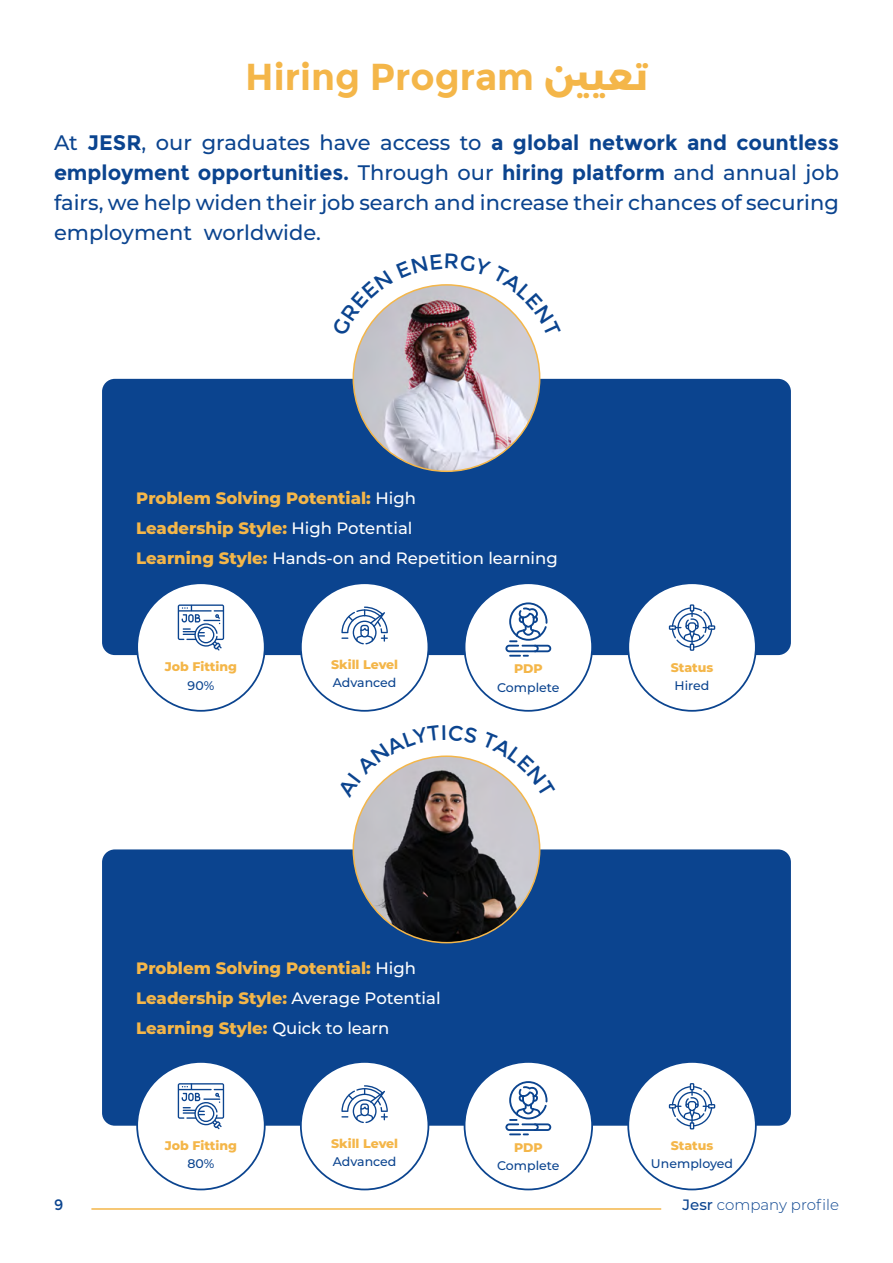
<style>
.page{position:relative;width:893px;height:1263px;background:#fff}
.page>*{position:absolute;margin:0;border:0;box-sizing:border-box;transform-origin:0 0}
.t1{font:700 37.5px "Montserrat";color:#f4b649}
.t2{font:500 21px/30px "Montserrat";color:#0b448f;text-align:justify}
.t3{font:800 16.5px/30px "Montserrat";color:#f4b649}
.t4{font:300 15px "Montserrat";color:#0b448f}
.t5{font:15px "Montserrat";color:#0b448f}
.t6{font:800 12.45px "Montserrat";color:#f4b649}
.t7{font:500 12.45px "Montserrat";color:#0b448f}
.s1{font-family:"Montserrat Arabic Bold";font-weight:400}
.s2{font-weight:700}
.s3{font-weight:500;color:#fff}
.s4{font-weight:500}
</style>
<div class="page">
<div style="left:102px;top:379px;width:689px;height:276px;background:#0b448f;border-radius:13px"></div>
<img style="left:353px;top:285px;width:187px;height:186px;border-radius:93px">
<div style="left:137px;top:583px;width:128px;height:128px;background:#fff;border-radius:50%"></div>
<svg style="left:178px;top:604px;width:46px;height:46px"></svg>
<div style="left:465px;top:583px;width:127px;height:128px;background:#fff;border-radius:50%"></div>
<svg style="left:505px;top:602px;width:46px;height:55px"></svg>
<div style="left:628px;top:583px;width:128px;height:128px;background:#fff;border-radius:50%"></div>
<svg style="left:669px;top:604px;width:46px;height:47px"></svg>
<div style="left:301px;top:583px;width:127px;height:128px;background:#fff;border-radius:50%"></div>
<svg style="left:341px;top:606px;width:47px;height:38px"></svg>
<div style="left:102px;top:849px;width:689px;height:277px;background:#0b448f;border-radius:13px"></div>
<img style="left:353px;top:756px;width:187px;height:187px;border-radius:93px">
<div style="left:137px;top:1062px;width:128px;height:127px;background:#fff;border-radius:50%"></div>
<svg style="left:178px;top:1083px;width:46px;height:46px"></svg>
<div style="left:465px;top:1062px;width:127px;height:127px;background:#fff;border-radius:50%"></div>
<svg style="left:505px;top:1081px;width:46px;height:54px"></svg>
<div style="left:628px;top:1062px;width:128px;height:127px;background:#fff;border-radius:50%"></div>
<svg style="left:669px;top:1083px;width:46px;height:46px"></svg>
<div style="left:301px;top:1062px;width:127px;height:127px;background:#fff;border-radius:50%"></div>
<svg style="left:341px;top:1085px;width:47px;height:38px"></svg>
<hr style="left:91px;top:1208px;width:570px;height:2px;background:#f4b649">
<img style="left:362px;top:284px;width:169px;height:52px">
<svg style="left:368px;top:755px;width:157px;height:43px"></svg>
<h1 class="t1" style="left:245px;top:55px;width:404px">Hiring Program <span class="s1">ني عي ت</span></h1>
<p class="t2" style="left:54px;top:127px;width:786px">At <span class="s2">JESR</span>, our graduates have access to <span class="s2">a global network and countless employment opportunities.</span> Through our <span class="s2">hiring platform</span> and annual job fairs, we help widen their job search and increase their chances of securing employment worldwide.</p>
<p class="t3" style="left:136px;top:482px;width:423px">Problem Solving Potential: <span class="s3">High<br></span>Leadership Style: <span class="s3">High Potential<br></span>Learning Style: <span class="s3">Hands-on and Repetition learning</span></p>
<p class="t6" style="left:165px;top:658px;width:74px">Job Fitting</p>
<p class="t7" style="left:188px;top:676px;width:28px">90%</p>
<p class="t6" style="left:331px;top:656px;width:69px">Skill Level</p>
<p class="t7" style="left:333px;top:674px;width:65px">Advanced</p>
<p class="t6" style="left:514px;top:660px;width:30px">PDP</p>
<p class="t7" style="left:497px;top:678px;width:64px">Complete</p>
<p class="t6" style="left:671px;top:658px;width:44px">Status</p>
<p class="t7" style="left:675px;top:676px;width:36px">Hired</p>
<p class="t3" style="left:136px;top:952px;width:306px">Problem Solving Potential: <span class="s3">High<br></span>Leadership Style: <span class="s3">Average Potential<br></span>Learning Style: <span class="s3">Quick to learn</span></p>
<p class="t6" style="left:165px;top:1136px;width:74px">Job Fitting</p>
<p class="t7" style="left:187px;top:1155px;width:28px">80%</p>
<p class="t6" style="left:331px;top:1134px;width:69px">Skill Level</p>
<p class="t7" style="left:333px;top:1153px;width:65px">Advanced</p>
<p class="t6" style="left:514px;top:1138px;width:30px">PDP</p>
<p class="t7" style="left:497px;top:1157px;width:64px">Complete</p>
<p class="t6" style="left:671px;top:1137px;width:44px">Status</p>
<p class="t7" style="left:651px;top:1155px;width:84px">Unemployed</p>
<p class="t5" style="left:54px;top:1196px;width:11px">9</p>
<p class="t4" style="left:682px;top:1194px;width:158px"><span class="s4">Jesr</span> company profile</p>
</div>
